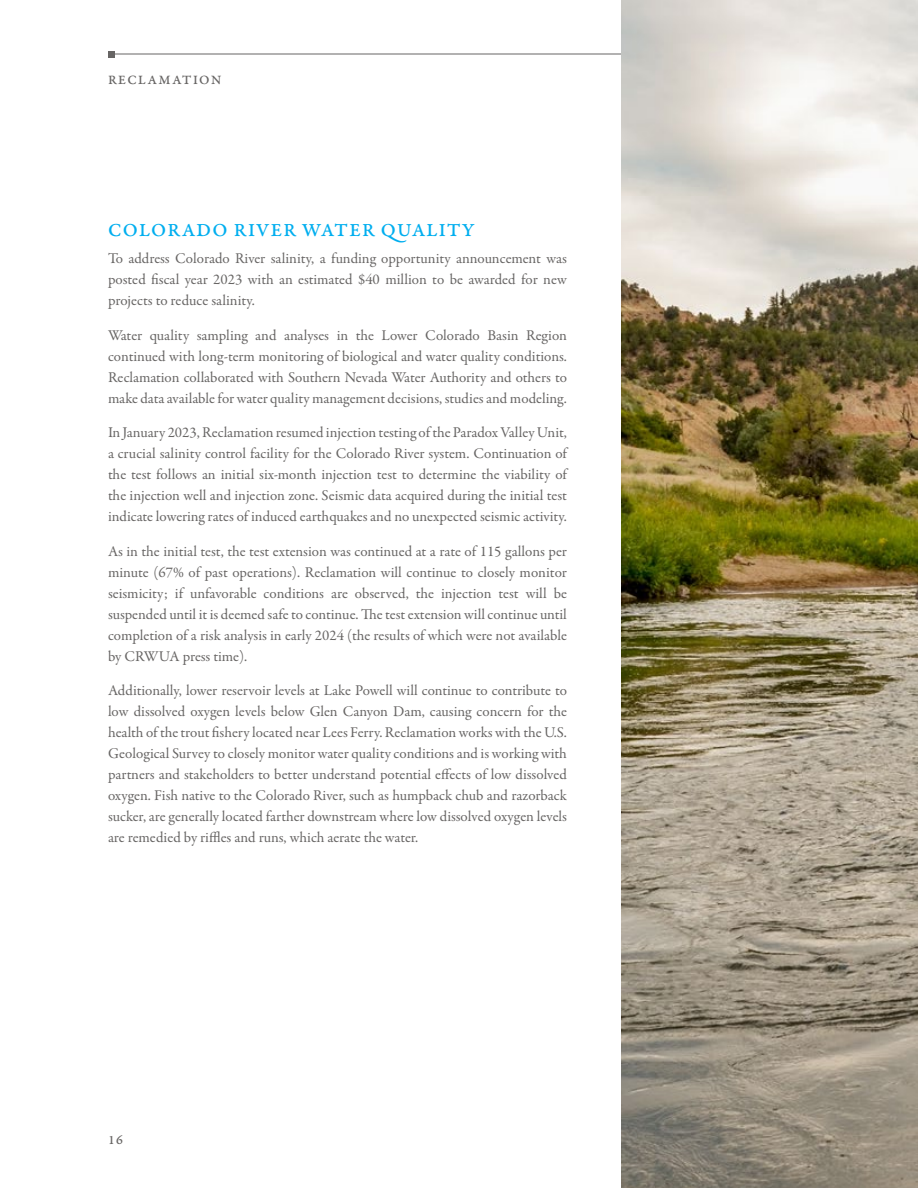
<style>
.page{position:relative;width:918px;height:1188px;background:#fff}
.page>*{position:absolute;margin:0;border:0;box-sizing:border-box;transform-origin:0 0}
.t1{font:19.5px "Garamond Premr Pro Med Capt";letter-spacing:.065em;color:#00aeef}
.t2{font:15px/21px "Garamond Premr Pro";color:#676564;text-align:justify}
.t3{font:13.5px "Garamond Premr Pro Med Capt";letter-spacing:.115em;color:#676564}
</style>
<div class="page">
<hr style="left:108px;top:54px;width:702px;height:1px;background:#676564">
<div style="left:108px;top:51px;width:7px;height:7px;background:#676564"></div>
<img style="left:621px;top:0;width:297px;height:1188px">
<p class="t3" style="left:108px;top:72px;width:115px">RECLAMATION</p>
<h1 class="t1" style="left:108px;top:218px;width:368px">COLORADO RIVER WATER QUALITY</h1>
<p class="t2" style="left:108px;top:248px;width:460px">To address Colorado River salinity, a funding opportunity announcement was posted fiscal year 2023 with an estimated $40 million to be awarded for new projects to reduce salinity.</p>
<p class="t2" style="left:108px;top:325px;width:461px">Water quality sampling and analyses in the Lower Colorado Basin Region continued with long-term monitoring of biological and water quality conditions.<br>Reclamation collaborated with Southern Nevada Water Authority and others to make data available for water quality management decisions, studies and modeling.</p>
<p class="t2" style="left:108px;top:422px;width:461px">In January 2023, Reclamation resumed injection testing of the Paradox Valley Unit, a crucial salinity control facility for the Colorado River system. Continuation of the test follows an initial six-month injection test to determine the viability of the injection well and injection zone. Seismic data acquired during the initial test indicate lowering rates of induced earthquakes and no unexpected seismic activity.</p>
<p class="t2" style="left:108px;top:541px;width:461px">As in the initial test, the test extension was continued at a rate of 115 gallons per minute (67% of past operations). Reclamation will continue to closely monitor seismicity; if unfavorable conditions are observed, the injection test will be suspended until it is deemed safe to continue. The test extension will continue until completion of a risk analysis in early 2024 (the results of which were not available by CRWUA press time).</p>
<p class="t2" style="left:108px;top:680px;width:461px">Additionally, lower reservoir levels at Lake Powell will continue to contribute to low dissolved oxygen levels below Glen Canyon Dam, causing concern for the health of the trout fishery located near Lees Ferry. Reclamation works with the U.S.<br>Geological Survey to closely monitor water quality conditions and is working with partners and stakeholders to better understand potential effects of low dissolved oxygen. Fish native to the Colorado River, such as humpback chub and razorback sucker, are generally located farther downstream where low dissolved oxygen levels are remedied by riffles and runs, which aerate the water.</p>
<p class="t3" style="left:108px;top:1131px;width:16px">16</p>
</div>
